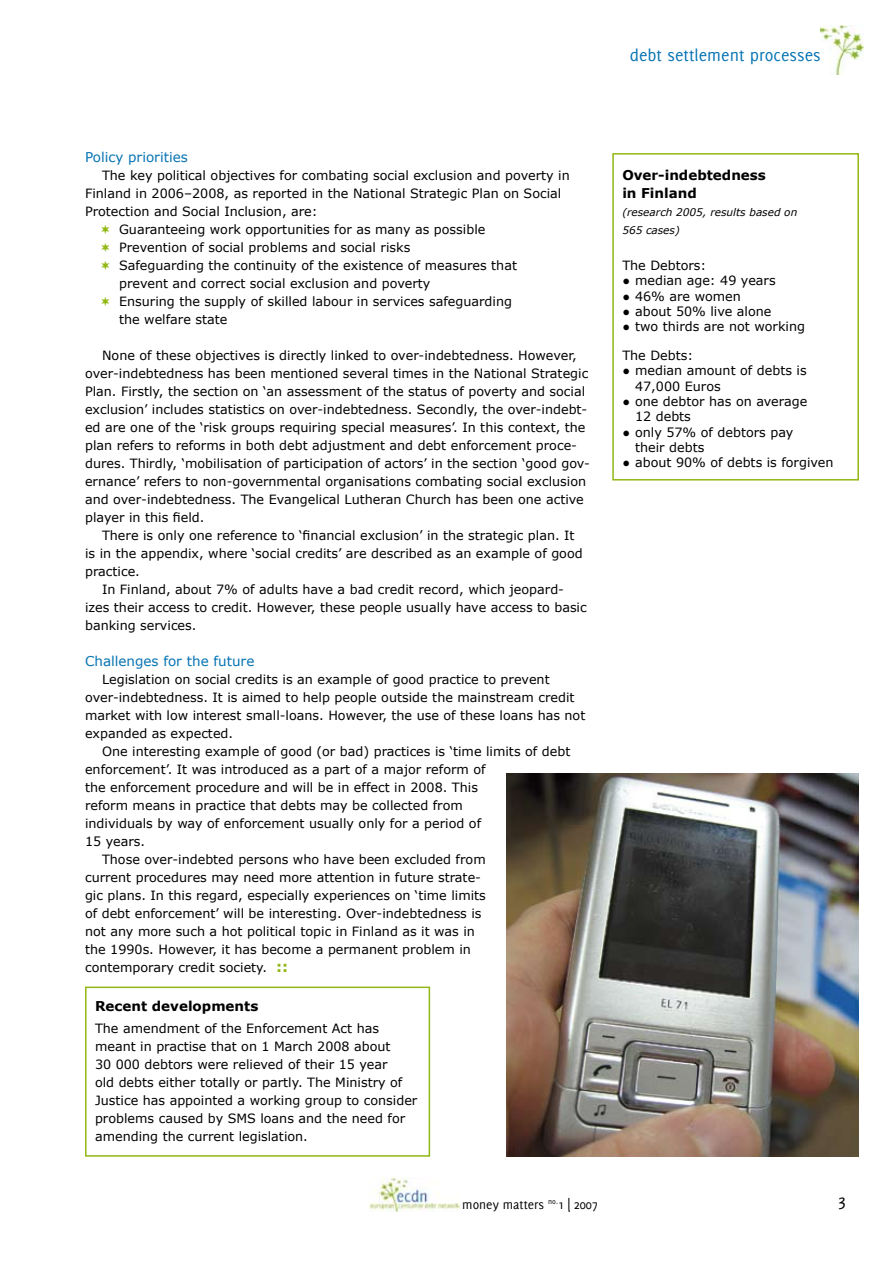
<style>
.page{position:relative;width:893px;height:1263px;background:#fff}
.page>*{position:absolute;margin:0;border:0;box-sizing:border-box;transform-origin:0 0}
.t1{font:18px "Delicious";color:#0673b3}
.t2{font:18px "Delicious Small Caps";color:#000}
.t3{font:700 13.5px/18px "Verdana";color:#000}
.t4{font:13.5px "Verdana";color:#0673b3}
.t5{font:13.5px "Delicious";color:#000}
.t6{font:12.75px/18px "Verdana";color:#000}
.t7{font:italic 10.5px/18px "Verdana";color:#000}
.s1{font-weight:700;font-size:15px;color:#91b814}
.s2{font-size:20.25px}
</style>
<div class="page">
<img style="left:370px;top:1178px;width:89px;height:33px">
<img style="left:820px;top:26px;width:43px;height:48px">
<div style="left:612px;top:153px;width:247px;height:327px;border:2px solid #91b814"></div>
<div style="left:85px;top:986px;width:345px;height:171px;border:2px solid #91b814"></div>
<img style="left:506px;top:774px;width:353px;height:383px">
<h1 class="t1" style="left:630px;top:45px;width:192px">debt settlement processes</h1>
<p class="t4" style="left:85px;top:149px;width:104px">Policy priorities</p>
<p class="t6" style="left:102px;top:166px;width:469px">The key political objectives for combating social exclusion and poverty in</p>
<p class="t6" style="left:85px;top:184px;width:478px">Finland in 2006–2008, as reported in the National Strategic Plan on Social</p>
<p class="t6" style="left:85px;top:202px;width:234px">Protection and Social Inclusion, are:</p>
<p class="t6" style="left:119px;top:220px;width:368px">Guaranteeing work opportunities for as many as possible</p>
<p class="t6" style="left:119px;top:238px;width:293px">Prevention of social problems and social risks</p>
<p class="t6" style="left:119px;top:256px;width:399px">Safeguarding the continuity of the existence of measures that</p>
<p class="t6" style="left:119px;top:274px;width:313px">prevent and correct social exclusion and poverty</p>
<p class="t6" style="left:119px;top:292px;width:394px">Ensuring the supply of skilled labour in services safeguarding</p>
<p class="t6" style="left:119px;top:310px;width:110px">the welfare state</p>
<p class="t6" style="left:85px;top:346px;width:506px;text-indent:17px">None of these objectives is directly linked to over-indebtedness. However, over-indebtedness has been mentioned several times in the National Strategic Plan. Firstly, the section on ‘an assessment of the status of poverty and social exclusion’ includes statistics on over-indebtedness. Secondly, the over-indebt&shy;ed are one of the ‘risk groups requiring special measures’. In this context, the plan refers to reforms in both debt adjustment and debt enforcement proce&shy;dures. Thirdly, ‘mobilisation of participation of actors’ in the section ‘good gov&shy;ernance’ refers to non-governmental organisations combating social exclusion and over-indebtedness. The Evangelical Lutheran Church has been one active player in this field.</p>
<p class="t6" style="left:85px;top:526px;width:499px;text-indent:17px">There is only one reference to ‘financial exclusion’ in the strategic plan. It is in the appendix, where ‘social credits’ are described as an example of good practice.</p>
<p class="t6" style="left:85px;top:580px;width:503px;text-indent:17px">In Finland, about 7% of adults have a bad credit record, which jeopard&shy;izes their access to credit. However, these people usually have access to basic banking services.</p>
<p class="t4" style="left:85px;top:653px;width:171px">Challenges for the future</p>
<p class="t6" style="left:85px;top:670px;width:502px;text-indent:17px">Legislation on social credits is an example of good practice to prevent over-indebtedness. It is aimed to help people outside the mainstream credit market with low interest small-loans. However, the use of these loans has not expanded as expected.</p>
<p class="t6" style="left:102px;top:742px;width:470px">One interesting example of good (or bad) practices is ‘time limits of debt</p>
<p class="t6" style="left:85px;top:760px;width:402px">enforcement’. It was introduced as a part of a major reform of</p>
<p class="t6" style="left:85px;top:778px;width:394px">the enforcement procedure and will be in effect in 2008. This</p>
<p class="t6" style="left:85px;top:796px;width:379px">reform means in practice that debts may be collected from</p>
<p class="t6" style="left:85px;top:814px;width:398px">individuals by way of enforcement usually only for a period of</p>
<p class="t6" style="left:85px;top:832px;width:62px">15 years.</p>
<p class="t6" style="left:102px;top:850px;width:385px">Those over-indebted persons who have been excluded from</p>
<p class="t6" style="left:85px;top:868px;width:397px">current procedures may need more attention in future strate-</p>
<p class="t6" style="left:85px;top:886px;width:402px">gic plans. In this regard, especially experiences on ‘time limits</p>
<p class="t6" style="left:85px;top:904px;width:398px">of debt enforcement’ will be interesting. Over-indebtedness is</p>
<p class="t6" style="left:85px;top:922px;width:391px">not any more such a hot political topic in Finland as it was in</p>
<p class="t6" style="left:85px;top:940px;width:387px">the 1990s. However, it has become a permanent problem in</p>
<p class="t6" style="left:85px;top:958px;width:205px">contemporary credit society. <span class="s1">::</span></p>
<p class="t3" style="left:95px;top:997px;width:165px">Recent developments</p>
<p class="t6" style="left:95px;top:1019px;width:324px">The amendment of the Enforcement Act has meant in practise that on 1 March 2008 about<br>30 000 debtors were relieved of their 15 year<br>old debts either totally or partly. The Ministry of Justice has appointed a working group to consider problems caused by SMS loans and the need for amending the current legislation.</p>
<p class="t3" style="left:622px;top:166px;width:145px">Over-indebtedness in Finland</p>
<p class="t7" style="left:622px;top:203px;width:176px">(research 2005, results based on<br>565 cases)</p>
<p class="t6" style="left:622px;top:256px;width:86px">The Debtors:</p>
<p class="t6" style="left:622px;top:271px;width:155px">● median age: 49 years</p>
<p class="t6" style="left:622px;top:287px;width:120px">● 46% are women</p>
<p class="t6" style="left:622px;top:302px;width:151px">● about 50% live alone</p>
<p class="t6" style="left:622px;top:317px;width:184px">● two thirds are not working</p>
<p class="t6" style="left:622px;top:346px;width:72px">The Debts:</p>
<p class="t6" style="left:635px;top:363px;width:173px;line-height:15.3px;text-indent:-13px">● median amount of debts is<br>47,000 Euros</p>
<p class="t6" style="left:635px;top:393px;width:174px;line-height:15.3px;text-indent:-13px">● one debtor has on average<br>12 debts</p>
<p class="t6" style="left:635px;top:424px;width:160px;line-height:15.3px;text-indent:-13px">● only 57% of debtors pay their debts</p>
<p class="t6" style="left:622px;top:453px;width:213px">● about 90% of debts is forgiven</p>
<p class="t5" style="left:462px;top:1196px;width:137px">money matters <sup>no.</sup>1 <span class="s2">l</span> 2007</p>
<h1 class="t2" style="left:838px;top:1192px;width:10px">3</h1>
</div>
